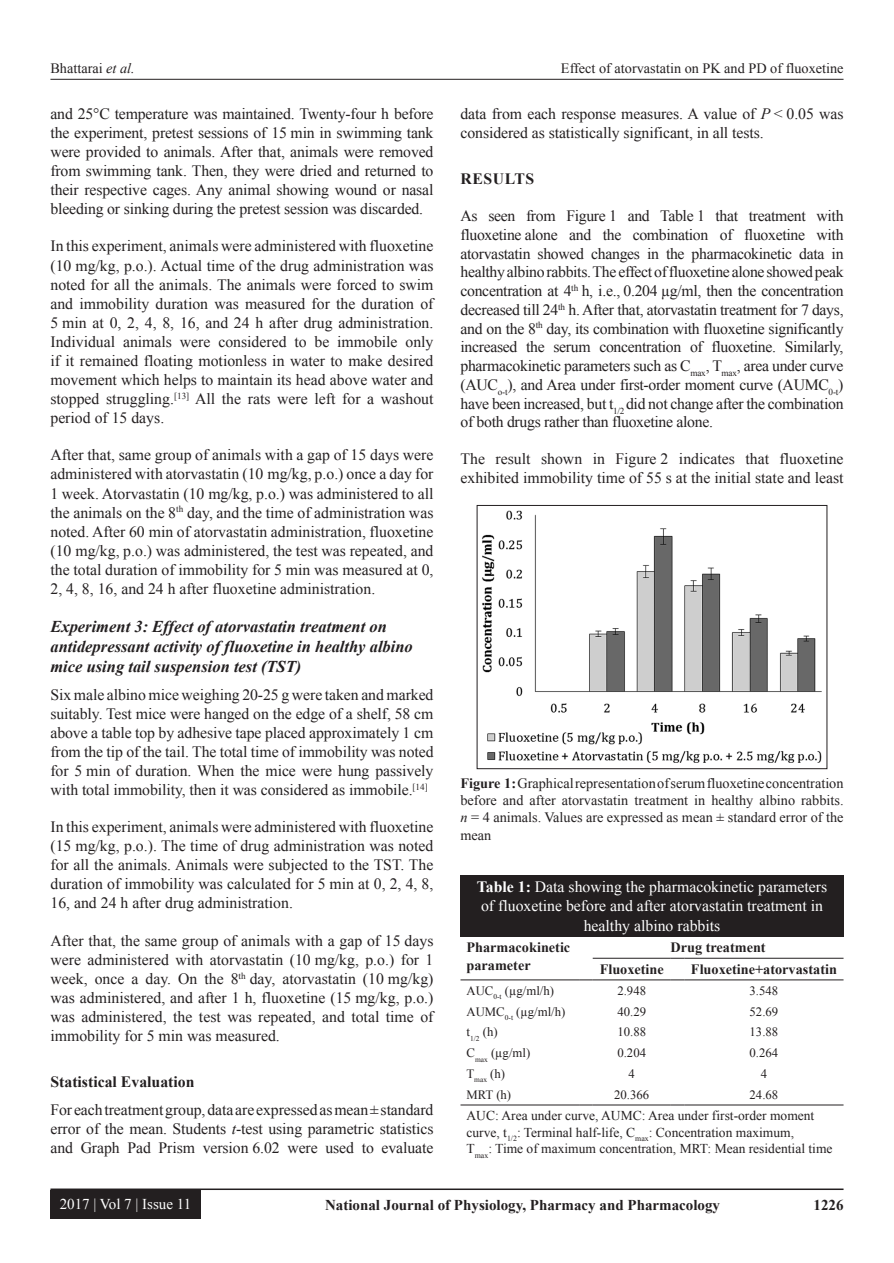
<style>
.page{position:relative;width:894px;height:1263px;background:#fff}
.page>*{position:absolute;margin:0;border:0;box-sizing:border-box;transform-origin:0 0}
.t1{font:italic 700 16.5px/19.8px "Times New Roman";color:#231f20}
.TX{font:15.75px/19px "Times New Roman";color:#231f20;text-align:justify}
.TT{font:15.75px/19.5px "Times New Roman";color:#fff;text-align:center}
.t2{font:700 15.75px "Times New Roman";color:#231f20}
.t3{font:700 15.75px "Times New Roman";letter-spacing:.035em;color:#231f20}
.RF{font:700 15px "Times New Roman";color:#231f20}
.t4{font:15px "Times New Roman";color:#fff}
.FGC{font:14.25px/17.2px "Times New Roman";color:#231f20;text-align:justify}
.TCH{font:700 14.25px/17.2px "Times New Roman";color:#231f20}
.TFN{font:13.5px/16.5px "Times New Roman";color:#231f20}
.TB{font:12.75px "Times New Roman";color:#231f20}
.TBB{font:12.75px "Times New Roman";color:#231f20}
.s1{font-style:italic}
.s2{font-weight:700}
</style>
<div class="page">
<hr style="left:50px;top:79px;width:793px;height:1px;background:#231f20">
<hr style="left:50px;top:1188px;width:793px;height:2px;background:#231f20">
<div style="left:50px;top:1190px;width:150px;height:28px;background:#231f20"></div>
<img style="left:482px;top:510px;width:340px;height:253px">
<div style="left:476px;top:505px;width:350px;height:264px;border:1px solid #231f20"></div>
<div style="left:460px;top:874px;width:383px;height:62px;background:#231f20"></div>
<hr style="left:460px;top:1104px;width:119px;height:1px;background:#231f20">
<svg style="left:579px;top:1104px;width:13px;height:1px"></svg>
<hr style="left:592px;top:1104px;width:78px;height:1px;background:#231f20">
<svg style="left:670px;top:1104px;width:14px;height:1px"></svg>
<hr style="left:684px;top:1104px;width:159px;height:1px;background:#231f20">
<hr style="left:460px;top:979px;width:119px;height:1px;background:#231f20">
<svg style="left:579px;top:979px;width:13px;height:1px"></svg>
<hr style="left:592px;top:979px;width:78px;height:1px;background:#231f20">
<svg style="left:670px;top:979px;width:14px;height:1px"></svg>
<hr style="left:684px;top:979px;width:159px;height:1px;background:#231f20">
<hr style="left:592px;top:958px;width:78px;height:1px;background:#231f20">
<svg style="left:670px;top:958px;width:14px;height:1px"></svg>
<hr style="left:684px;top:958px;width:159px;height:1px;background:#231f20">
<p class="FGC" style="left:50px;top:59px;width:86px">Bhattarai <span class="s1">et al.</span></p>
<p class="FGC" style="left:560px;top:59px;width:284px">Effect of atorvastatin on PK and PD of fluoxetine</p>
<p class="TX" style="left:50px;top:104px;width:384px">and 25°C temperature was maintained. Twenty-four h before the experiment, pretest sessions of 15 min in swimming tank were provided to animals. After that, animals were removed from swimming tank. Then, they were dried and returned to their respective cages. Any animal showing wound or nasal bleeding or sinking during the pretest session was discarded.</p>
<p class="TX" style="left:50px;top:236px;width:384px">In this experiment, animals were administered with fluoxetine (10 mg/kg, p.o.). Actual time of the drug administration was noted for all the animals. The animals were forced to swim and immobility duration was measured for the duration of 5 min at 0, 2, 4, 8, 16, and 24 h after drug administration.<br>Individual animals were considered to be immobile only if it remained floating motionless in water to make desired movement which helps to maintain its head above water and stopped struggling.<sup>[13]</sup> All the rats were left for a washout period of 15 days.</p>
<p class="TX" style="left:50px;top:445px;width:384px">After that, same group of animals with a gap of 15 days were administered with atorvastatin (10 mg/kg, p.o.) once a day for 1 week. Atorvastatin (10 mg/kg, p.o.) was administered to all the animals on the 8<sup>th</sup> day, and the time of administration was noted. After 60 min of atorvastatin administration, fluoxetine (10 mg/kg, p.o.) was administered, the test was repeated, and the total duration of immobility for 5 min was measured at 0, 2, 4, 8, 16, and 24 h after fluoxetine administration.</p>
<h3 class="t1" style="left:50px;top:616px;width:364px">Experiment 3: Effect of atorvastatin treatment on antidepressant activity of fluoxetine in healthy albino mice using tail suspension test (TST)</h3>
<p class="TX" style="left:50px;top:684px;width:384px">Six male albino mice weighing 20-25 g were taken and marked suitably. Test mice were hanged on the edge of a shelf, 58 cm above a table top by adhesive tape placed approximately 1 cm from the tip of the tail. The total time of immobility was noted for 5 min of duration. When the mice were hung passively with total immobility, then it was considered as immobile.<sup>[14]</sup></p>
<p class="TX" style="left:50px;top:817px;width:384px">In this experiment, animals were administered with fluoxetine (15 mg/kg, p.o.). The time of drug administration was noted for all the animals. Animals were subjected to the TST. The duration of immobility was calculated for 5 min at 0, 2, 4, 8, 16, and 24 h after drug administration.</p>
<p class="TX" style="left:50px;top:930px;width:384px">After that, the same group of animals with a gap of 15 days were administered with atorvastatin (10 mg/kg, p.o.) for 1 week, once a day. On the 8<sup>th</sup> day, atorvastatin (10 mg/kg) was administered, and after 1 h, fluoxetine (15 mg/kg, p.o.) was administered, the test was repeated, and total time of immobility for 5 min was measured.</p>
<h2 class="t2" style="left:50px;top:1070px;width:145px">Statistical Evaluation</h2>
<p class="TX" style="left:50px;top:1099px;width:384px">For each treatment group, data are expressed as mean ± standard error of the mean. Students <span class="s1">t</span>-test using parametric statistics and Graph Pad Prism version 6.02 were used to evaluate</p>
<p class="TX" style="left:460px;top:104px;width:384px">data from each response measures. A value of <span class="s1">P</span> &lt; 0.05 was considered as statistically significant, in all tests.</p>
<h1 class="t3" style="left:460px;top:168px;width:75px">RESULTS</h1>
<p class="TX" style="left:460px;top:206px;width:384px">As seen from Figure 1 and Table 1 that treatment with fluoxetine alone and the combination of fluoxetine with atorvastatin showed changes in the pharmacokinetic data in healthy albino rabbits. The effect of fluoxetine alone showed peak concentration at 4<sup>th</sup> h, i.e., 0.204 µg/ml, then the concentration decreased till 24<sup>th</sup> h. After that, atorvastatin treatment for 7 days, and on the 8<sup>th</sup> day, its combination with fluoxetine significantly increased the serum concentration of fluoxetine. Similarly, pharmacokinetic parameters such as C<sub>max</sub>, T<sub>max</sub>, area under curve (AUC<sub>o-t</sub>), and Area under first-order moment curve (AUMC<sub>0-t</sub>) have been increased, but t<sub>1/2</sub> did not change after the combination of both drugs rather than fluoxetine alone.</p>
<p class="TX" style="left:460px;top:449px;width:384px">The result shown in Figure 2 indicates that fluoxetine exhibited immobility time of 55 s at the initial state and least</p>
<p class="FGC" style="left:460px;top:774px;width:384px"><span class="s2">Figure 1:</span>Graphical representation of serum fluoxetine concentration before and after atorvastatin treatment in healthy albino rabbits. <span class="s1">n</span> = 4 animals. Values are expressed as mean ± standard error of the mean</p>
<p class="TT" style="left:476px;top:876px;width:352px"><span class="s2">Table 1:</span> Data showing the pharmacokinetic parameters of fluoxetine before and after atorvastatin treatment in healthy albino rabbits</p>
<p class="TCH" style="left:466px;top:938px;width:105px">Pharmacokinetic parameter</p>
<p class="TCH" style="left:670px;top:938px;width:97px">Drug treatment</p>
<p class="TCH" style="left:599px;top:960px;width:66px">Fluoxetine</p>
<p class="TCH" style="left:690px;top:960px;width:147px">Fluoxetine+atorvastatin</p>
<p class="TB" style="left:466px;top:981px;width:89px">AUC<sub>0‑t</sub> (µg/ml/h)</p>
<p class="TB" style="left:617px;top:981px;width:30px">2.948</p>
<p class="TB" style="left:749px;top:981px;width:30px">3.548</p>
<p class="TB" style="left:466px;top:1002px;width:100px">AUMC<sub>0‑t</sub> (µg/ml/h)</p>
<p class="TB" style="left:617px;top:1002px;width:30px">40.29</p>
<p class="TB" style="left:749px;top:1002px;width:30px">52.69</p>
<p class="TB" style="left:466px;top:1023px;width:33px">t<sub>1/2</sub> (h)</p>
<p class="TB" style="left:617px;top:1023px;width:30px">10.88</p>
<p class="TB" style="left:749px;top:1023px;width:30px">13.88</p>
<p class="TB" style="left:466px;top:1044px;width:65px">C<sub>max</sub> (µg/ml)</p>
<p class="TB" style="left:617px;top:1044px;width:30px">0.204</p>
<p class="TB" style="left:749px;top:1044px;width:30px">0.264</p>
<p class="TB" style="left:466px;top:1064px;width:40px">T<sub>max</sub> (h)</p>
<p class="TB" style="left:628px;top:1064px;width:8px">4</p>
<p class="TB" style="left:760px;top:1064px;width:8px">4</p>
<p class="TBB" style="left:466px;top:1085px;width:46px">MRT (h)</p>
<p class="TBB" style="left:614px;top:1085px;width:37px">20.366</p>
<p class="TBB" style="left:749px;top:1085px;width:30px">24.68</p>
<p class="TFN" style="left:466px;top:1107px;width:367px">AUC: Area under curve, AUMC: Area under first‑order moment curve, t<sub>1/2</sub>: Terminal half‑life, C<sub>max</sub>: Concentration maximum,<br>T<sub>max</sub>: Time of maximum concentration, MRT: Mean residential time</p>
<p class="t4" style="left:60px;top:1193px;width:133px">2017 | Vol 7 | Issue 11</p>
<p class="RF" style="left:325px;top:1194px;width:396px">National Journal of Physiology, Pharmacy and Pharmacology</p>
<p class="RF" style="left:813px;top:1194px;width:31px">1226</p>
</div>
